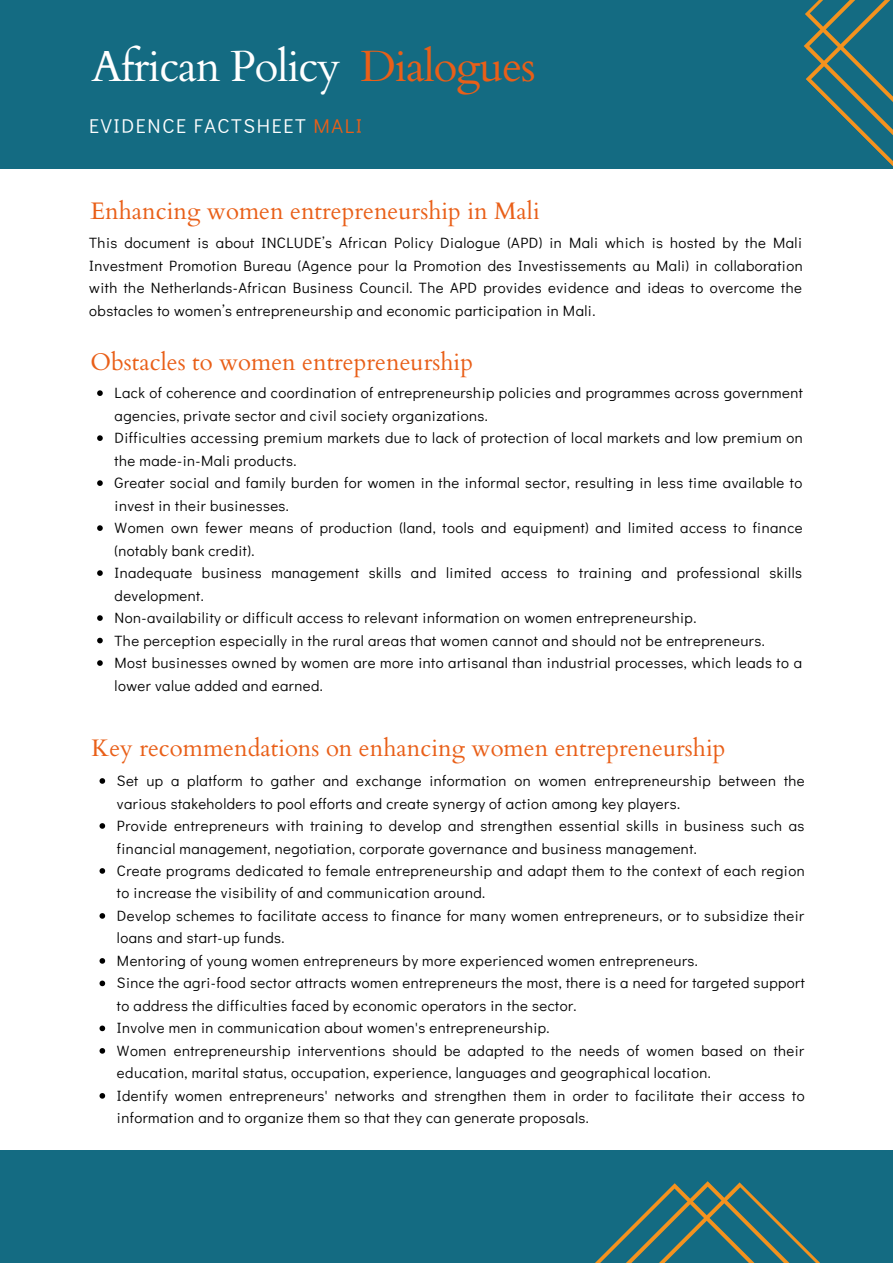
<style>
.page{position:relative;width:893px;height:1264px;background:#fff}
.page>*{position:absolute;margin:0;border:0;box-sizing:border-box;transform-origin:0 0}
.t1{font:43.5px "Cardo";letter-spacing:-.025em;color:#fff}
.t2{font:23.85px "Cardo";color:#e95f18}
.t3{font:19.95px "Didact Gothic";letter-spacing:.08em;color:#fff}
.t4{font:14.85px/22.5px "Didact Gothic";letter-spacing:.03em;color:#000}
.s1{color:#e95f18}
</style>
<div class="page">
<div style="left:0;top:0;width:892px;height:168px;background:#146b82"></div>
<svg style="left:803px;top:0;width:89px;height:169px"></svg>
<svg style="left:97px;top:390px;width:6px;height:6px"></svg>
<svg style="left:97px;top:435px;width:6px;height:6px"></svg>
<svg style="left:97px;top:480px;width:6px;height:6px"></svg>
<svg style="left:97px;top:525px;width:6px;height:6px"></svg>
<svg style="left:97px;top:570px;width:6px;height:6px"></svg>
<svg style="left:97px;top:615px;width:6px;height:6px"></svg>
<svg style="left:97px;top:637px;width:6px;height:6px"></svg>
<svg style="left:97px;top:660px;width:6px;height:6px"></svg>
<svg style="left:99px;top:778px;width:6px;height:5px"></svg>
<svg style="left:99px;top:823px;width:6px;height:5px"></svg>
<svg style="left:99px;top:868px;width:6px;height:5px"></svg>
<svg style="left:99px;top:913px;width:6px;height:5px"></svg>
<svg style="left:99px;top:958px;width:6px;height:5px"></svg>
<svg style="left:99px;top:980px;width:6px;height:6px"></svg>
<svg style="left:99px;top:1025px;width:6px;height:6px"></svg>
<svg style="left:99px;top:1048px;width:6px;height:5px"></svg>
<svg style="left:99px;top:1093px;width:6px;height:5px"></svg>
<div style="left:0;top:1150px;width:892px;height:112px;background:#146b82"></div>
<svg style="left:596px;top:1181px;width:223px;height:81px"></svg>
<h1 class="t1" style="left:91px;top:31px;width:445px">African Policy <span class="s1">Dialogues</span></h1>
<h3 class="t3" style="left:89px;top:111px;width:274px">EVIDENCE FACTSHEET <span class="s1">MALI</span></h3>
<h2 class="t2" style="left:90px;top:191px;width:451px">Enhancing women entrepreneurship in Mali</h2>
<p class="t4" style="left:89px;top:230px;width:715px;text-align:justify">This document is about INCLUDE’s African Policy Dialogue (APD) in Mali which is hosted by the Mali Investment Promotion Bureau (Agence pour la Promotion des Investissements au Mali) in collaboration with the Netherlands-African Business Council. The APD provides evidence and ideas to overcome the obstacles to women’s entrepreneurship and economic participation in Mali.</p>
<h2 class="t2" style="left:90px;top:342px;width:384px">Obstacles to women entrepreneurship</h2>
<p class="t4" style="left:115px;top:380px;width:689px">Lack of coherence and coordination of entrepreneurship policies and programmes across government agencies, private sector and civil society organizations.<br>Difficulties accessing premium markets due to lack of protection of local markets and low premium on the made-in-Mali products.<br>Greater social and family burden for women in the informal sector, resulting in less time available to invest in their businesses.<br>Women own fewer means of production (land, tools and equipment) and limited access to finance (notably bank credit).<br>Inadequate business management skills and limited access to training and professional skills development.<br>Non-availability or difficult access to relevant information on women entrepreneurship.<br>The perception especially in the rural areas that women cannot and should not be entrepreneurs.<br>Most businesses owned by women are more into artisanal than industrial processes, which leads to a lower value added and earned.</p>
<h2 class="t2" style="left:92px;top:729px;width:635px">Key recommendations on enhancing women entrepreneurship</h2>
<p class="t4" style="left:117px;top:768px;width:689px">Set up a platform to gather and exchange information on women entrepreneurship between the various stakeholders to pool efforts and create synergy of action among key players.<br>Provide entrepreneurs with training to develop and strengthen essential skills in business such as financial management, negotiation, corporate governance and business management.<br>Create programs dedicated to female entrepreneurship and adapt them to the context of each region to increase the visibility of and communication around.<br>Develop schemes to facilitate access to finance for many women entrepreneurs, or to subsidize their loans and start-up funds.<br>Mentoring of young women entrepreneurs by more experienced women entrepreneurs.<br>Since the agri-food sector attracts women entrepreneurs the most, there is a need for targeted support to address the difficulties faced by economic operators in the sector.<br>Involve men in communication about women's entrepreneurship.<br>Women entrepreneurship interventions should be adapted to the needs of women based on their education, marital status, occupation, experience, languages and geographical location.<br>Identify women entrepreneurs' networks and strengthen them in order to facilitate their access to information and to organize them so that they can generate proposals.</p>
</div>
